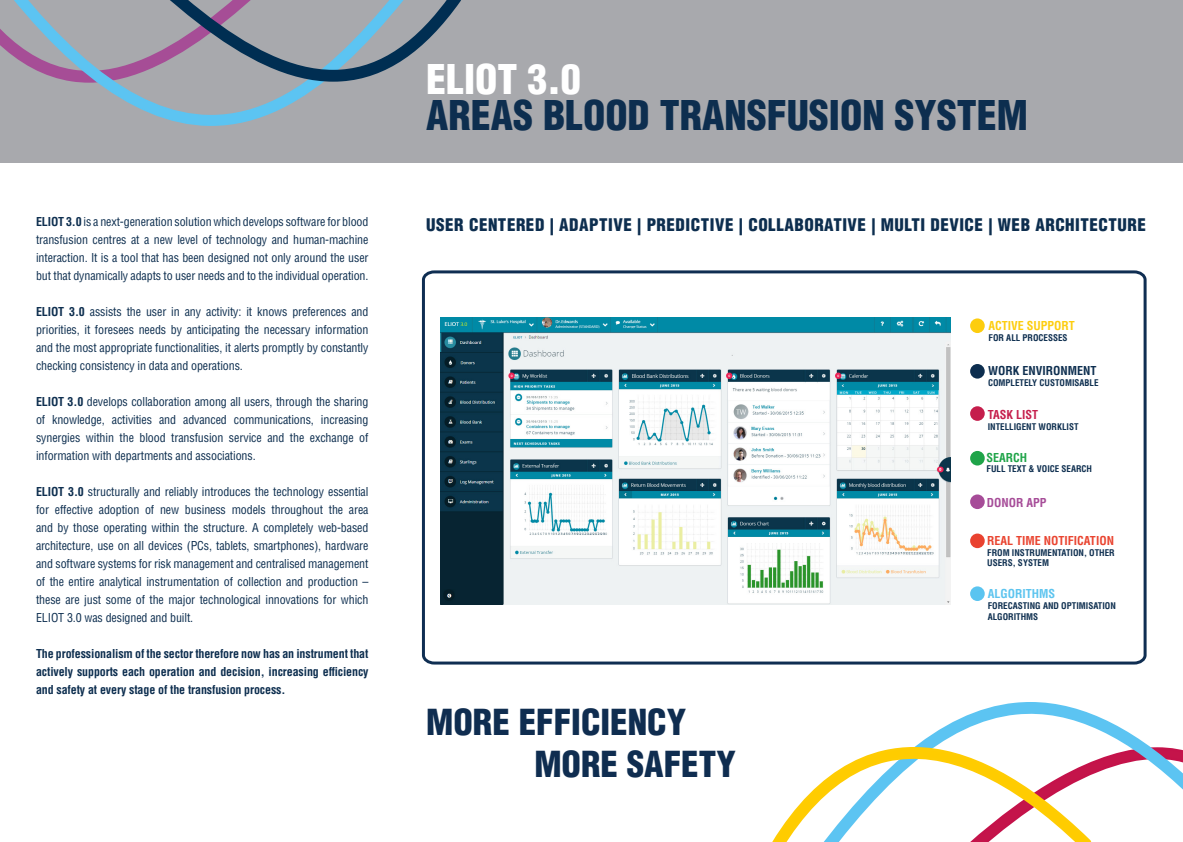
<style>
.page{position:relative;width:1183px;height:842px;background:#fff}
.page>*{position:absolute;margin:0;border:0;box-sizing:border-box;transform-origin:0 0}
.t1{font:900 condensed 40px "Helvetica LT Std";color:#0d2e4f}
.t2{font:900 condensed 40px "Helvetica LT Std";color:#fff}
.t3{font:900 condensed 35px "Helvetica LT Std";color:#0f2d50}
.t4{font:900 condensed 17px "Helvetica LT Std";letter-spacing:.03em;color:#0d2e4f}
.t5{font:condensed 12px/18px "Helvetica LT Std";letter-spacing:-.01em;color:#0d2e4f;text-align:justify}
.t6{font:700 condensed 12px/18px "Helvetica LT Std";letter-spacing:-.01em;color:#0d2e4f;text-align:justify}
.t7{font:700 condensed 12px "Helvetica LT Std";color:#e94430}
.t8{font:700 condensed 12px "Helvetica LT Std";color:#fdcd0e}
.t9{font:700 condensed 12px "Helvetica LT Std";color:#5cc4ef}
.t10{font:700 condensed 12px "Helvetica LT Std";color:#c51e4c}
.t11{font:700 condensed 12px "Helvetica LT Std";color:#a64c98}
.t12{font:700 condensed 12px "Helvetica LT Std";color:#1fa449}
.t13{font:700 condensed 9px/10.8px "Helvetica LT Std";color:#0d2e4f}
.t14{font:700 condensed 9px "Helvetica LT Std";color:#0c2d4e}
.s1{font-weight:700}
</style>
<div class="page">
<svg style="left:421px;top:270px;width:726px;height:395px"></svg>
<div style="left:0;top:0;width:1182px;height:162px;background:#a8a9ad"></div>
<svg style="left:114px;top:94px;width:193px;height:32px"></svg>
<svg style="left:0;top:0;width:461px;height:94px"></svg>
<div style="left:969px;top:318px;width:15px;height:15px;background:#fdcd0e;border-radius:50%"></div>
<div style="left:969px;top:406px;width:15px;height:15px;background:#c51e4c;border-radius:50%"></div>
<div style="left:969px;top:364px;width:15px;height:15px;background:#0d2e4f;border-radius:50%"></div>
<div style="left:969px;top:451px;width:15px;height:14px;background:#1fa449;border-radius:50%"></div>
<div style="left:969px;top:494px;width:15px;height:15px;background:#a64c98;border-radius:50%"></div>
<div style="left:969px;top:586px;width:15px;height:15px;background:#5ac4f0;border-radius:50%"></div>
<div style="left:969px;top:533px;width:15px;height:15px;background:#e94230;border-radius:50%"></div>
<svg style="left:930px;top:702px;width:204px;height:34px"></svg>
<svg style="left:772px;top:736px;width:410px;height:106px"></svg>
<img style="left:440px;top:318px;width:510px;height:286px">
<p class="t5" style="left:36px;top:213px;width:334px"><span class="s1">ELIOT 3.0</span> is a next-generation solution which develops software for blood transfusion centres at a new level of technology and human-machine interaction. It is a tool that has been designed not only around the user but that dynamically adapts to user needs and to the individual operation.</p>
<p class="t5" style="left:36px;top:303px;width:334px"><span class="s1">ELIOT 3.0</span> assists the user in any activity: it knows preferences and priorities, it foresees needs by anticipating the necessary information and the most appropriate functionalities, it alerts promptly by constantly checking consistency in data and operations.</p>
<p class="t5" style="left:36px;top:393px;width:334px"><span class="s1">ELIOT 3.0</span> develops collaboration among all users, through the sharing of knowledge, activities and advanced communications, increasing synergies within the blood transfusion service and the exchange of information with departments and associations.</p>
<p class="t5" style="left:36px;top:483px;width:334px"><span class="s1">ELIOT 3.0</span> structurally and reliably introduces the technology essential for effective adoption of new business models throughout the area and by those operating within the structure. A completely web-based architecture, use on all devices (PCs, tablets, smartphones), hardware and software systems for risk management and centralised management of the entire analytical instrumentation of collection and production – these are just some of the major technological innovations for which ELIOT 3.0 was designed and built.</p>
<p class="t6" style="left:36px;top:645px;width:334px">The professionalism of the sector therefore now has an instrument that actively supports each operation and decision, increasing efficiency and safety at every stage of the transfusion process.</p>
<p class="t2" style="left:426px;top:54px;width:156px">ELIOT 3.0</p>
<p class="t1" style="left:426px;top:90px;width:603px">AREAS BLOOD TRANSFUSION SYSTEM</p>
<p class="t4" style="left:426px;top:214px;width:721px">USER CENTERED | ADAPTIVE | PREDICTIVE | COLLABORATIVE | MULTI DEVICE | WEB ARCHITECTURE</p>
<p class="t8" style="left:988px;top:319px;width:88px">ACTIVE SUPPORT</p>
<p class="t14" style="left:988px;top:332px;width:81px">FOR ALL PROCESSES</p>
<p class="t6" style="left:987px;top:362px;width:110px">WORK ENVIRONMENT</p>
<p class="t13" style="left:987px;top:377px;width:112px">COMPLETELY CUSTOMISABLE</p>
<p class="t10" style="left:987px;top:407px;width:52px">TASK LIST</p>
<p class="t13" style="left:987px;top:421px;width:92px">INTELLIGENT WORKLIST</p>
<p class="t12" style="left:986px;top:450px;width:42px">SEARCH</p>
<p class="t13" style="left:986px;top:464px;width:107px">FULL TEXT &amp; VOICE SEARCH</p>
<p class="t11" style="left:986px;top:495px;width:61px">DONOR APP</p>
<p class="t7" style="left:986px;top:533px;width:128px">REAL TIME NOTIFICATION</p>
<p class="t13" style="left:986px;top:547px;width:129px">FROM INSTRUMENTATION, OTHER<br>USERS, SYSTEM</p>
<p class="t3" style="left:426px;top:700px;width:261px">MORE EFFICIENCY</p>
<p class="t3" style="left:534px;top:742px;width:203px">MORE SAFETY</p>
<p class="t9" style="left:987px;top:586px;width:69px">ALGORITHMS</p>
<p class="t13" style="left:987px;top:600px;width:130px">FORECASTING AND OPTIMISATION<br>ALGORITHMS</p>
</div>
